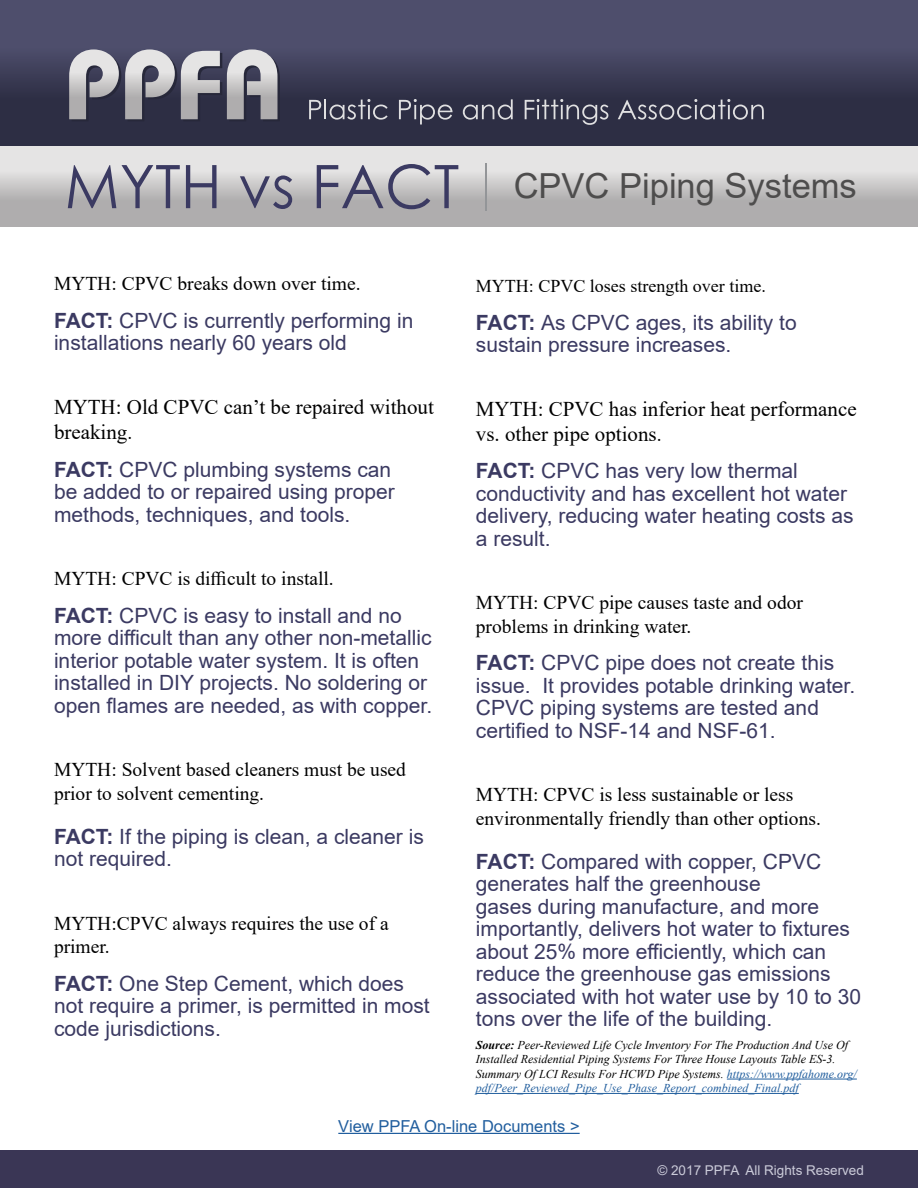
<style>
.page{position:relative;width:918px;height:1188px;background:#fff}
.page>*{position:absolute;margin:0;border:0;box-sizing:border-box;transform-origin:0 0}
.t1{font:60px "Century Gothic";color:#3b3a62}
.t2{font:34.5px "Arial";color:#4e4d4d}
.t3{font:21px/22.5px "Arial";color:#3b3a62}
.t4{font:21px/25.2px "Times New Roman";color:#000}
.t5{font:19.5px/23.4px "Times New Roman";color:#000}
.t6{font:18px "Times New Roman";color:#000}
.t7{font:16.5px "Arial";color:#215e9e}
.t8{font:13.5px "Arial";color:#cbcbd9}
.t9{font:italic 12px/14.4px "Times New Roman";color:#000}
.s1{font-weight:700}
.s2{font-size:19.5px}
.s3{color:#215e9e}
</style>
<div class="page">
<div style="left:0;top:1150px;width:918px;height:38px;background:#3a3655"></div>
<div style="left:0;top:144px;width:918px;height:83px;background:linear-gradient(to bottom,#f2f1f1,#a2a0a1)"></div>
<div style="left:0;top:0;width:918px;height:145px;background:linear-gradient(to bottom,#565575,#26273b)"></div>
<svg style="left:69px;top:49px;width:211px;height:72px;background:#898893"></svg>
<svg style="left:309px;top:99px;width:79px;height:21px;background:#585869"></svg>
<svg style="left:399px;top:99px;width:54px;height:25px"></svg>
<svg style="left:463px;top:99px;width:50px;height:21px"></svg>
<svg style="left:525px;top:99px;width:83px;height:26px;background:#525264"></svg>
<svg style="left:618px;top:99px;width:146px;height:21px;background:#545466"></svg>
<hr style="left:485px;top:163px;width:2px;height:47px;background:#939598">
<hr style="left:727px;top:1079px;width:130px;height:1px;background:#215e9e">
<hr style="left:476px;top:1093px;width:323px;height:1px;background:#215e9e">
<hr style="left:338px;top:1133px;width:242px;height:1px;background:#215e9e">
<h1 class="t1" style="left:65px;top:145px;width:396px">MYTH vs FACT</h1>
<h2 class="t2" style="left:514px;top:162px;width:345px">CPVC Piping Systems</h2>
<p class="t5" style="left:54px;top:271px;width:308px">MYTH: CPVC breaks down over time.</p>
<p class="t3" style="left:54px;top:309px;width:361px"><span class="s1">FACT:</span> CPVC is currently performing in installations nearly 60 years old</p>
<p class="t4" style="left:54px;top:394px;width:381px">MYTH: Old CPVC can’t be repaired without breaking<span class="s2">.</span></p>
<p class="t3" style="left:54px;top:458px;width:342px"><span class="s1">FACT:</span> CPVC plumbing systems can be added to or repaired using proper methods, techniques, and tools.</p>
<p class="t5" style="left:54px;top:566px;width:281px">MYTH: CPVC is difficult to install.</p>
<p class="t3" style="left:54px;top:604px;width:380px"><span class="s1">FACT:</span> CPVC is easy to install and no more difficult than any other non-metallic interior potable water system. It is often installed in DIY projects. No soldering or open flames are needed, as with copper.</p>
<p class="t5" style="left:54px;top:757px;width:354px">MYTH: Solvent based cleaners must be used prior to solvent cementing.</p>
<p class="t3" style="left:54px;top:825px;width:371px"><span class="s1">FACT:</span> If the piping is clean, a cleaner is not required.</p>
<p class="t5" style="left:54px;top:911px;width:336px">MYTH:CPVC always requires the use of a primer.</p>
<p class="t3" style="left:54px;top:972px;width:377px"><span class="s1">FACT:</span> One Step Cement, which does not require a primer, is permitted in most code jurisdictions.</p>
<p class="t6" style="left:476px;top:273px;width:291px">MYTH: CPVC loses strength over time.</p>
<p class="t3" style="left:476px;top:311px;width:322px"><span class="s1">FACT:</span> As CPVC ages, its ability to sustain pressure increases.</p>
<p class="t4" style="left:476px;top:395px;width:382px">MYTH: CPVC has inferior heat performance vs. other pipe options<span class="s2">.</span></p>
<p class="t3" style="left:476px;top:460px;width:379px"><span class="s1">FACT:</span> CPVC has very low thermal conductivity and has excellent hot water delivery, reducing water heating costs as a result.</p>
<p class="t5" style="left:476px;top:591px;width:329px">MYTH: CPVC pipe causes taste and odor problems in drinking water.</p>
<p class="t3" style="left:476px;top:652px;width:381px"><span class="s1">FACT:</span> CPVC pipe does not create this issue. It provides potable drinking water.<br>CPVC piping systems are tested and certified to NSF-14 and NSF-61.</p>
<p class="t5" style="left:476px;top:783px;width:347px">MYTH: CPVC is less sustainable or less environmentally friendly than other options.</p>
<p class="t3" style="left:476px;top:850px;width:387px"><span class="s1">FACT:</span> Compared with copper, CPVC generates half the greenhouse<br>gases during manufacture, and more importantly, delivers hot water to fixtures about 25% more efficiently, which can reduce the greenhouse gas emissions associated with hot water use by 10 to 30 tons over the life of the building.</p>
<p class="t9" style="left:476px;top:1037px;width:382px"><span class="s1">Source:</span> Peer-Reviewed Life Cycle Inventory For The Production And Use Of Installed Residential Piping Systems For Three House Layouts Table ES-3.<br>Summary Of LCI Results For HCWD Pipe Systems. <span class="s3">https://www.ppfahome.org/ pdf/Peer_Reviewed_Pipe_Use_Phase_Report_combined_Final.pdf</span></p>
<p class="t7" style="left:338px;top:1114px;width:243px">View PPFA On-line Documents &gt;</p>
<p class="t8" style="left:657px;top:1161px;width:208px">© 2017 PPFA All Rights Reserved</p>
</div>
